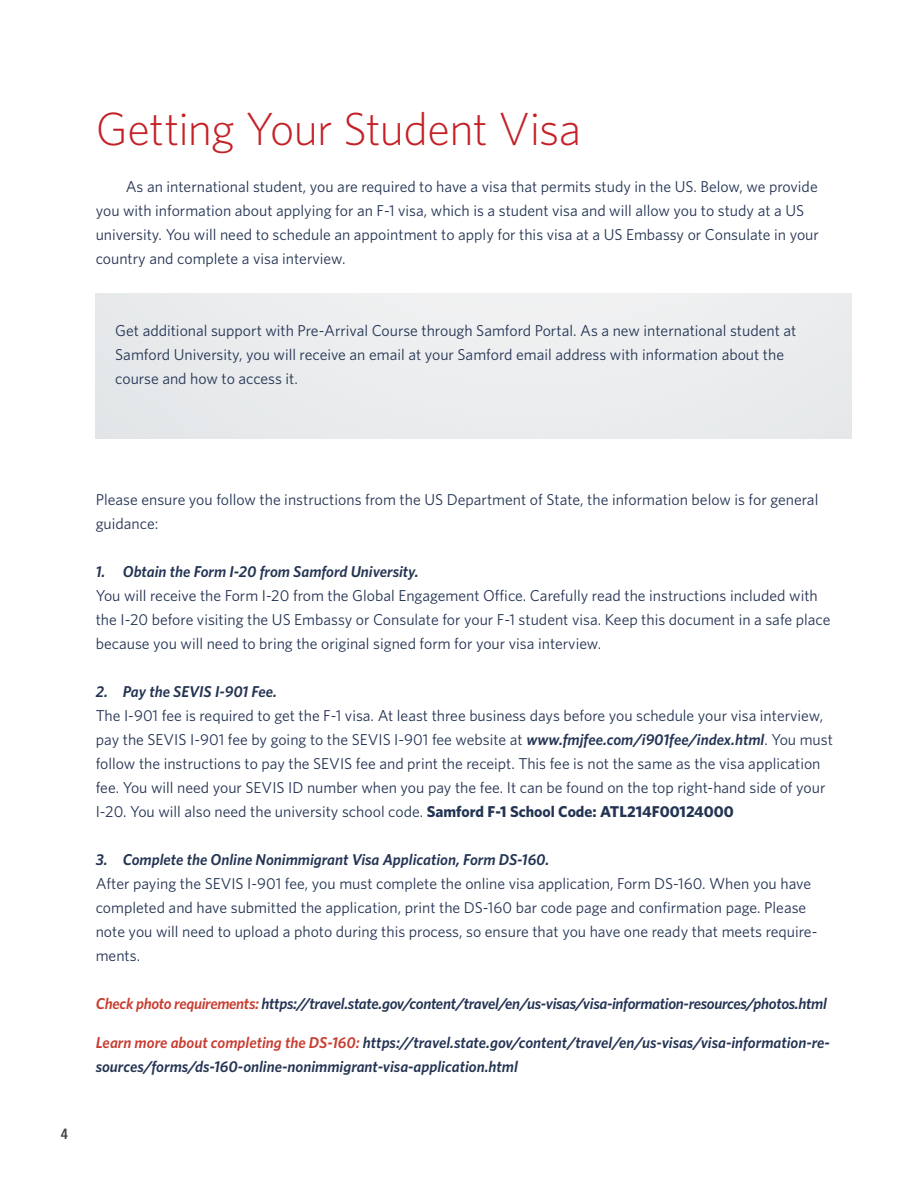
<style>
.page{position:relative;width:918px;height:1188px;background:#fff}
.page>*{position:absolute;margin:0;border:0;box-sizing:border-box;transform-origin:0 0}
.t1{font:300 46.5px "Whitney";letter-spacing:-.015em;color:#c42127}
.t2{font:15.75px/24px "Whitney";color:#243453}
.t3{font:italic 600 15.75px/24px "Whitney";color:#243453}
.t4{font:italic 600 15.75px "Whitney";letter-spacing:-.02em;color:#243453}
.t5{font:600 15px "Whitney Condensed";color:#424447}
.s1{font-weight:600;font-style:italic}
.s2{font-weight:700}
.s3{color:#c83d31}
</style>
<div class="page">
<h1 class="t1" style="left:96px;top:98px;width:487px">Getting Your Student Visa</h1>
<p class="t2" style="left:96px;top:174px;width:725px;text-indent:30px">As an international student, you are required to have a visa that permits study in the US. Below, we provide you with information about applying for an F-1 visa, which is a student visa and will allow you to study at a US university. You will need to schedule an appointment to apply for this visa at a US Embassy or Consulate in your country and complete a visa interview.</p>
<p class="t2" style="left:115px;top:318px;width:683px">Get additional support with Pre-Arrival Course through Samford Portal. As a new international student at<br>Samford University, you will receive an email at your Samford email address with information about the course and how to access it.</p>
<p class="t5" style="left:61px;top:1125px;width:9px">4</p>
<p class="t2" style="left:96px;top:487px;width:724px">Please ensure you follow the instructions from the US Department of State, the information below is for general guidance:</p>
<p class="t3" style="left:96px;top:559px;width:324px">1. Obtain the Form I-20 from Samford University.</p>
<p class="t2" style="left:96px;top:583px;width:736px">You will receive the Form I-20 from the Global Engagement Office. Carefully read the instructions included with the I-20 before visiting the US Embassy or Consulate for your F-1 student visa. Keep this document in a safe place because you will need to bring the original signed form for your visa interview.</p>
<p class="t3" style="left:96px;top:679px;width:183px">2. Pay the SEVIS I-901 Fee.</p>
<p class="t2" style="left:96px;top:703px;width:739px">The I-901 fee is required to get the F-1 visa. At least three business days before you schedule your visa interview, pay the SEVIS I-901 fee by going to the SEVIS I-901 fee website at <span class="s1">www.fmjfee.com/i901fee/index.html</span>. You must follow the instructions to pay the SEVIS fee and print the receipt. This fee is not the same as the visa application fee. You will need your SEVIS ID number when you pay the fee. It can be found on the top right-hand side of your I-20. You will also need the university school code. <span class="s2">Samford F-1 School Code: ATL214F00124000</span></p>
<p class="t3" style="left:96px;top:847px;width:455px">3. Complete the Online Nonimmigrant Visa Application, Form DS-160.</p>
<p class="t2" style="left:96px;top:871px;width:723px">After paying the SEVIS I-901 fee, you must complete the online visa application, Form DS-160. When you have completed and have submitted the application, print the DS-160 bar code page and confirmation page. Please note you will need to upload a photo during this process, so ensure that you have one ready that meets require&shy;ments.</p>
<p class="t4" style="left:96px;top:993px;width:733px"><span class="s3">Check photo requirements:</span> https://travel.state.gov/content/travel/en/us-visas/visa-information-resources/photos.html</p>
<p class="t3" style="left:96px;top:1030px;width:736px"><span class="s3">Learn more about completing the DS-160:</span> https://travel.state.gov/content/travel/en/us-visas/visa-information-re&shy;sources/forms/ds-160-online-nonimmigrant-visa-application.html</p>
</div>
